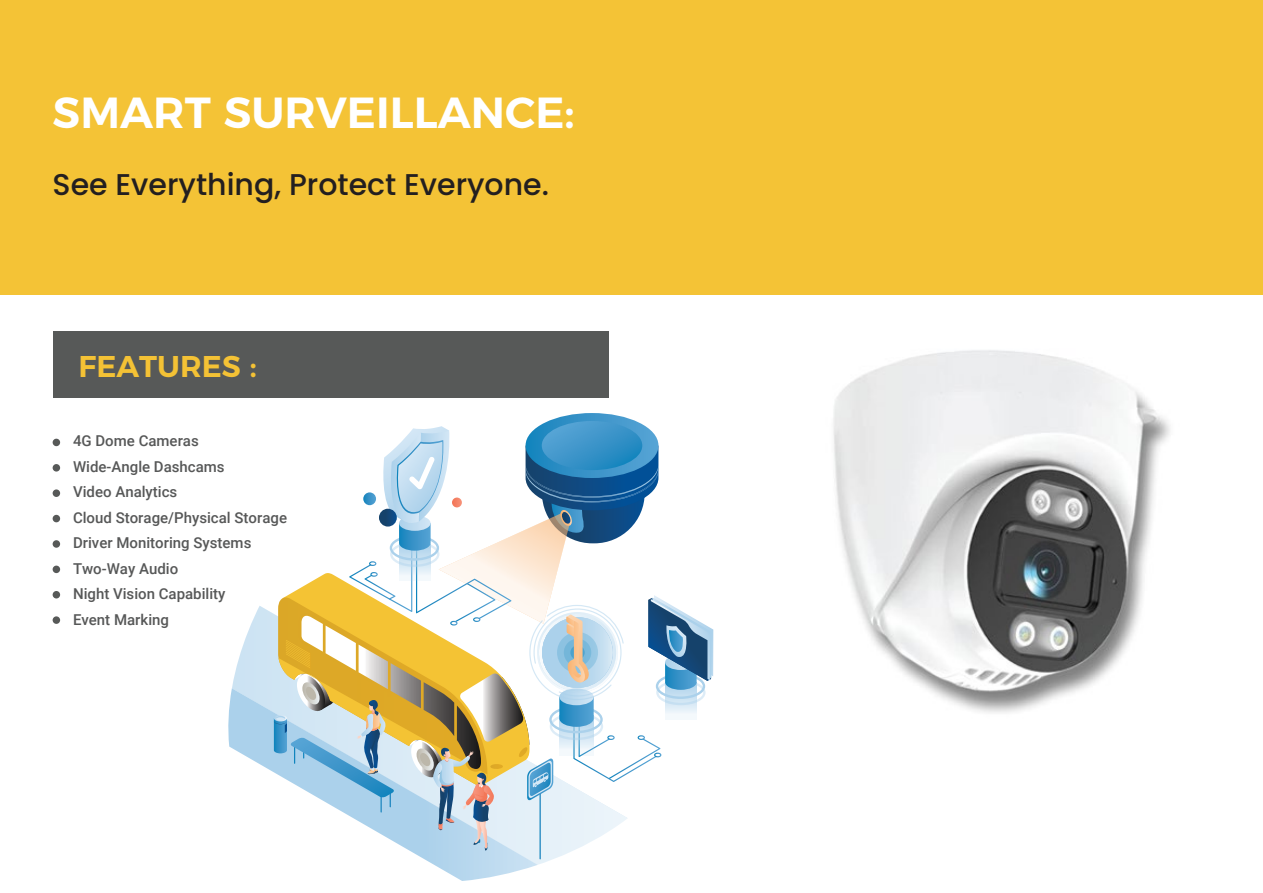
<style>
.page{position:relative;width:1263px;height:893px;background:#fff}
.page>*{position:absolute;margin:0;border:0;box-sizing:border-box;transform-origin:0 0}
.t1{font:600 43.5px "Montserrat";color:#fff}
.t2{font:500 30px "Poppins";color:#231f20}
.t3{font:600 30px "Montserrat";color:#f4c235}
.t4{font:500 15px/25.5px "Roboto";color:#575858}
</style>
<div class="page">
<div style="left:0;top:0;width:1263px;height:294px;background:#f4c336"></div>
<div style="left:53px;top:331px;width:556px;height:67px;background:#575958"></div>
<div style="left:53px;top:439px;width:7px;height:7px;background:#575958;border-radius:50%"></div>
<div style="left:53px;top:464px;width:7px;height:8px;background:#575958;border-radius:50%"></div>
<div style="left:53px;top:489px;width:7px;height:8px;background:#575958;border-radius:50%"></div>
<div style="left:53px;top:515px;width:7px;height:7px;background:#575958;border-radius:50%"></div>
<div style="left:53px;top:540px;width:7px;height:8px;background:#575958;border-radius:50%"></div>
<div style="left:53px;top:566px;width:7px;height:7px;background:#575958;border-radius:50%"></div>
<div style="left:53px;top:591px;width:7px;height:7px;background:#575958;border-radius:50%"></div>
<div style="left:53px;top:616px;width:7px;height:8px;background:#575958;border-radius:50%"></div>
<svg style="left:232px;top:606px;width:340px;height:259px"></svg>
<svg style="left:228px;top:688px;width:310px;height:193px"></svg>
<svg style="left:539px;top:773px;width:2px;height:86px"></svg>
<svg style="left:274px;top:413px;width:439px;height:438px"></svg>
<img style="left:833px;top:350px;width:337px;height:363px">
<h1 class="t1" style="left:53px;top:77px;width:523px">SMART SURVEILLANCE:</h1>
<h2 class="t2" style="left:53px;top:167px;width:498px">See Everything, Protect Everyone.</h2>
<h2 class="t3" style="left:79px;top:342px;width:180px">FEATURES :</h2>
<p class="t4" style="left:73px;top:428px;width:216px">4G Dome Cameras<br>Wide-Angle Dashcams<br>Video Analytics<br>Cloud Storage/Physical Storage<br>Driver Monitoring Systems<br>Two-Way Audio<br>Night Vision Capability<br>Event Marking</p>
</div>
